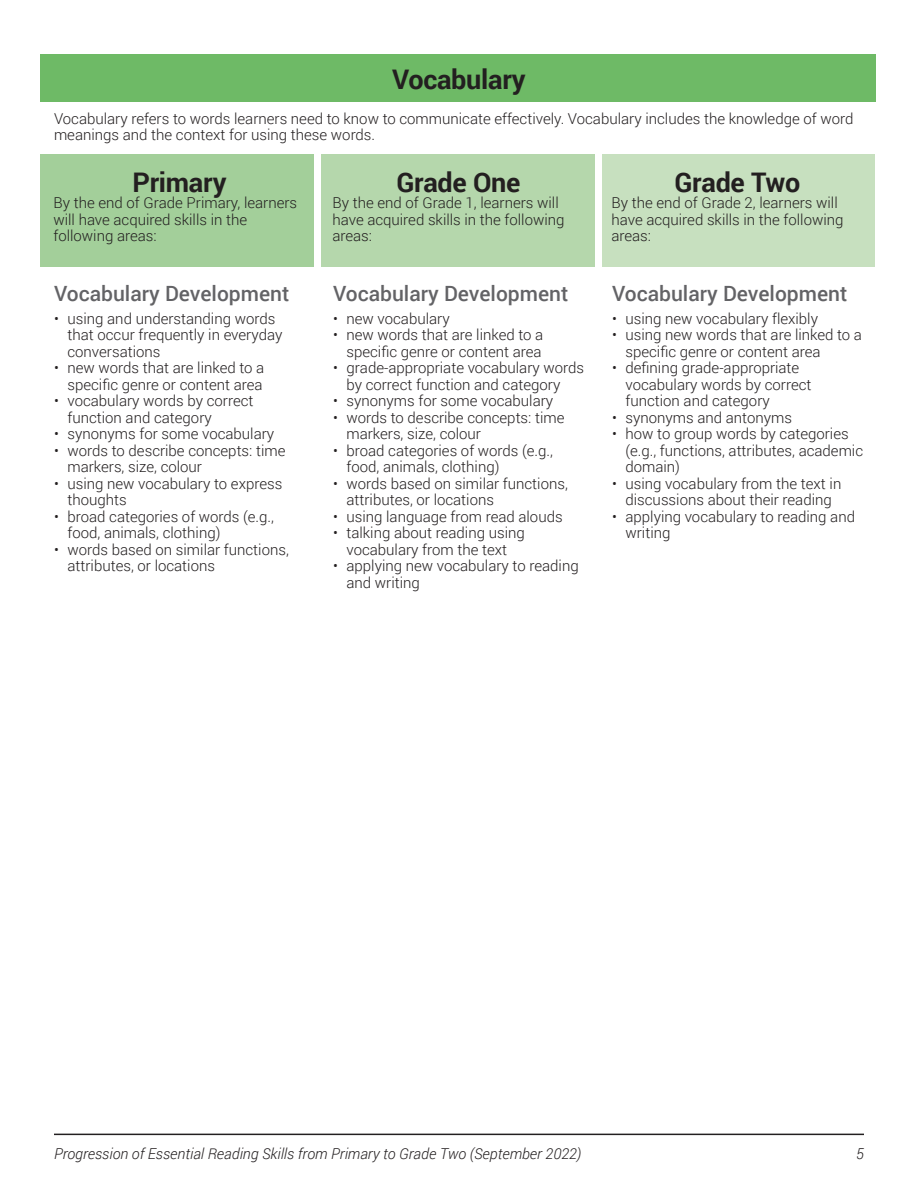
<style>
.page{position:relative;width:918px;height:1188px;background:#fff}
.page>*{position:absolute;margin:0;border:0;box-sizing:border-box;transform-origin:0 0}
.heading{font:700 27px "Roboto";letter-spacing:-.01em;color:#231f20}
.Sub_heading{font:500 21px "Roboto";color:#636366}
.heading-2{font:300 15px/16.5px "Roboto";color:#231f20}
.t1{font:italic 300 15px "Roboto";color:#231f20}
</style>
<div class="page">
<hr style="left:54px;top:1134px;width:810px;height:1px;background:#231f20">
<div style="left:40px;top:154px;width:274px;height:112px;background:#a3cf9a"></div>
<div style="left:322px;top:154px;width:273px;height:112px;background:#b5d7ac"></div>
<div style="left:603px;top:154px;width:272px;height:112px;background:#c7e0bf"></div>
<div style="left:40px;top:54px;width:835px;height:48px;background:#6eba66"></div>
<p class="heading" style="left:392px;top:60px;width:135px">Vocabulary</p>
<p class="heading-2" style="left:54px;top:110px;width:801px">Vocabulary refers to words learners need to know to communicate effectively. Vocabulary includes the knowledge of word meanings and the context for using these words.</p>
<p class="heading" style="left:132px;top:163px;width:96px">Primary</p>
<p class="heading-2" style="left:53px;top:194px;width:245px">By the end of Grade Primary, learners will have acquired skills in the following areas:</p>
<p class="Sub_heading" style="left:54px;top:278px;width:237px">Vocabulary Development</p>
<p class="heading-2" style="left:68px;top:310px;width:216px;text-indent:-14px">• using and understanding words that occur frequently in everyday conversations</p>
<p class="heading-2" style="left:54px;top:359px;width:212px;text-align:right">• new words that are linked to a specific genre or content area</p>
<p class="heading-2" style="left:68px;top:392px;width:188px;text-indent:-14px">• vocabulary words by correct function and category</p>
<p class="heading-2" style="left:54px;top:425px;width:222px">• synonyms for some vocabulary</p>
<p class="heading-2" style="left:68px;top:442px;width:220px;text-indent:-14px">• words to describe concepts: time markers, size, colour</p>
<p class="heading-2" style="left:68px;top:475px;width:216px;text-indent:-14px">• using new vocabulary to express thoughts</p>
<p class="heading-2" style="left:68px;top:508px;width:208px;text-indent:-14px">• broad categories of words (e.g., food, animals, clothing)</p>
<p class="heading-2" style="left:68px;top:541px;width:223px;text-indent:-14px">• words based on similar functions, attributes, or locations</p>
<p class="heading" style="left:396px;top:163px;width:126px">Grade One</p>
<p class="heading-2" style="left:332px;top:194px;width:234px">By the end of Grade 1, learners will have acquired skills in the following areas:</p>
<p class="Sub_heading" style="left:333px;top:278px;width:237px">Vocabulary Development</p>
<p class="heading-2" style="left:333px;top:310px;width:118px">• new vocabulary</p>
<p class="heading-2" style="left:333px;top:326px;width:212px;text-align:right">• new words that are linked to a specific genre or content area</p>
<p class="heading-2" style="left:346px;top:359px;width:239px;text-indent:-14px">• grade-appropriate vocabulary words by correct function and category</p>
<p class="heading-2" style="left:333px;top:392px;width:222px">• synonyms for some vocabulary</p>
<p class="heading-2" style="left:346px;top:409px;width:220px;text-indent:-14px">• words to describe concepts: time markers, size, colour</p>
<p class="heading-2" style="left:346px;top:442px;width:208px;text-indent:-14px">• broad categories of words (e.g., food, animals, clothing)</p>
<p class="heading-2" style="left:346px;top:475px;width:223px;text-indent:-14px">• words based on similar functions, attributes, or locations</p>
<p class="heading-2" style="left:333px;top:508px;width:231px">• using language from read alouds</p>
<p class="heading-2" style="left:333px;top:524px;width:193px;text-align:center">• talking about reading using vocabulary from the text</p>
<p class="heading-2" style="left:346px;top:557px;width:234px;text-indent:-14px">• applying new vocabulary to reading and writing</p>
<p class="heading" style="left:675px;top:163px;width:127px">Grade Two</p>
<p class="heading-2" style="left:611px;top:194px;width:234px">By the end of Grade 2, learners will have acquired skills in the following areas:</p>
<p class="Sub_heading" style="left:612px;top:278px;width:237px">Vocabulary Development</p>
<p class="heading-2" style="left:612px;top:310px;width:208px">• using new vocabulary flexibly</p>
<p class="heading-2" style="left:626px;top:326px;width:238px;text-indent:-14px">• using new words that are linked to a specific genre or content area</p>
<p class="heading-2" style="left:626px;top:359px;width:188px;text-indent:-14px">• defining grade-appropriate vocabulary words by correct function and category</p>
<p class="heading-2" style="left:612px;top:409px;width:182px">• synonyms and antonyms</p>
<p class="heading-2" style="left:626px;top:425px;width:239px;text-indent:-14px">• how to group words by categories (e.g., functions, attributes, academic domain)</p>
<p class="heading-2" style="left:612px;top:475px;width:231px;text-align:center">• using vocabulary from the text in discussions about their reading</p>
<p class="heading-2" style="left:626px;top:508px;width:231px;text-indent:-14px">• applying vocabulary to reading and writing</p>
<p class="t1" style="left:54px;top:1143px;width:529px">Progression of Essential Reading Skills from Primary to Grade Two (September 2022)</p>
<p class="t1" style="left:856px;top:1143px;width:9px">5</p>
</div>
